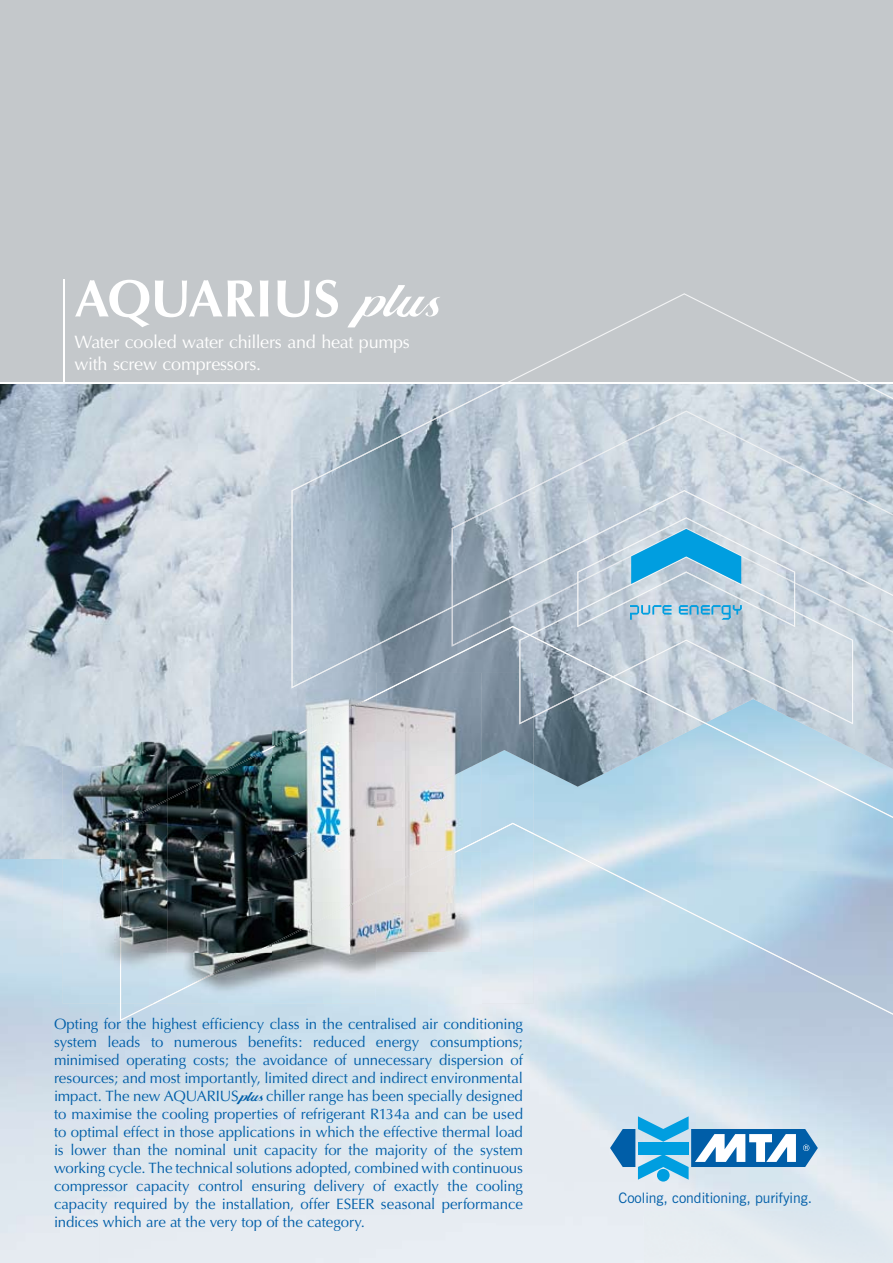
<style>
.page{position:relative;width:893px;height:1263px;background:#fff}
.page>*{position:absolute;margin:0;border:0;box-sizing:border-box;transform-origin:0 0}
.t1{font:700 52.5px "Optima";color:#fff}
.t2{font:18px/21.6px "Optima";letter-spacing:-.015em;color:#fff}
.t3{font:15px/18px "Optima";letter-spacing:-.005em;color:#005ea8;text-align:justify}
.t4{font:14.4px "News Gothic BT";color:#005ea8}
.s1{font-family:"Andrea";font-weight:400}
.s2{font-family:"Andrea"}
</style>
<div class="page">
<img style="left:645px;top:1021px;width:248px;height:242px">
<img style="left:0;top:384px;width:893px;height:475px">
<img style="left:577px;top:517px;width:218px;height:109px">
<img style="left:591px;top:410px;width:190px;height:48px">
<img style="left:497px;top:458px;width:98px;height:47px">
<img style="left:778px;top:458px;width:97px;height:47px">
<img style="left:452px;top:505px;width:49px;height:121px">
<img style="left:637px;top:528px;width:98px;height:1px">
<img style="left:872px;top:505px;width:21px;height:10px">
<img style="left:543px;top:552px;width:97px;height:48px">
<img style="left:732px;top:552px;width:97px;height:48px">
<img style="left:515px;top:599px;width:4px;height:23px">
<img style="left:853px;top:599px;width:40px;height:27px">
<img style="left:577px;top:582px;width:218px;height:2px">
<img style="left:602px;top:556px;width:168px;height:42px">
<img style="left:519px;top:598px;width:96px;height:28px">
<img style="left:757px;top:598px;width:96px;height:28px">
<img style="left:577px;top:610px;width:218px;height:2px">
<svg style="left:631px;top:529px;width:110px;height:55px;background:#65b9de"></svg>
<svg style="left:630px;top:605px;width:41px;height:15px"></svg>
<svg style="left:679px;top:605px;width:63px;height:15px"></svg>
<div style="left:0;top:0;width:893px;height:383px;background:#c4c8cb"></div>
<svg style="left:120px;top:626px;width:773px;height:395px;background:#b9cedc"></svg>
<hr style="left:63px;top:279px;width:2px;height:104px;background:#fff">
<img style="left:409px;top:384px;width:99px;height:47px">
<img style="left:860px;top:384px;width:33px;height:15px">
<img style="left:313px;top:431px;width:99px;height:49px">
<img style="left:291px;top:479px;width:51px;height:194px">
<img style="left:608px;top:490px;width:152px;height:38px">
<img style="left:512px;top:528px;width:100px;height:48px">
<img style="left:757px;top:528px;width:99px;height:48px">
<img style="left:416px;top:576px;width:99px;height:49px">
<img style="left:853px;top:576px;width:40px;height:20px">
<img style="left:341px;top:624px;width:78px;height:39px">
<svg style="left:508px;top:293px;width:353px;height:89px"></svg>
<hr style="left:0;top:382px;width:893px;height:2px;background:#fff">
<img style="left:377px;top:766px;width:104px;height:237px">
<img style="left:481px;top:766px;width:53px;height:237px">
<img style="left:272px;top:859px;width:105px;height:144px">
<img style="left:63px;top:859px;width:209px;height:144px">
<img style="left:63px;top:673px;width:471px;height:93px">
<img style="left:63px;top:766px;width:314px;height:93px">
<img style="left:377px;top:766px;width:96px;height:46px">
<img style="left:519px;top:673px;width:15px;height:51px">
<img style="left:275px;top:693px;width:104px;height:53px">
<img style="left:378px;top:673px;width:44px;height:22px">
<img style="left:223px;top:745px;width:52px;height:27px">
<img style="left:136px;top:771px;width:87px;height:44px">
<img style="left:120px;top:814px;width:52px;height:189px">
<img style="left:435px;top:823px;width:99px;height:39px">
<img style="left:340px;top:862px;width:98px;height:47px">
<img style="left:246px;top:909px;width:97px;height:47px">
<img style="left:172px;top:956px;width:77px;height:39px">
<img style="left:291px;top:673px;width:31px;height:15px">
<svg style="left:610px;top:1116px;width:208px;height:64px;background:#83badb"></svg>
<div style="left:657px;top:1169px;width:13px;height:12px;background:#009ee0;border-radius:50%"></div>
<h1 class="t1" style="left:74px;top:268px;width:365px">AQUARIUS <span class="s1">plus</span></h1>
<p class="t2" style="left:74px;top:332px;width:337px">Water cooled water chillers and heat pumps with screw compressors.</p>
<p class="t3" style="left:54px;top:1015px;width:471px">Opting for the highest efficiency class in the centralised air conditioning system leads to numerous benefits: reduced energy consumptions; minimised operating costs; the avoidance of unnecessary dispersion of resources; and most importantly, limited direct and indirect environmental impact. The new AQUARIUS<span class="s2">plus</span> chiller range has been specially designed to maximise the cooling properties of refrigerant R134a and can be used to optimal effect in those applications in which the effective thermal load is lower than the nominal unit capacity for the majority of the system working cycle. The technical solutions adopted, combined with continuous compressor capacity control ensuring delivery of exactly the cooling capacity required by the installation, offer ESEER seasonal performance indices which are at the very top of the category.</p>
<p class="t4" style="left:619px;top:1188px;width:195px">Cooling, conditioning, purifying.</p>
</div>
